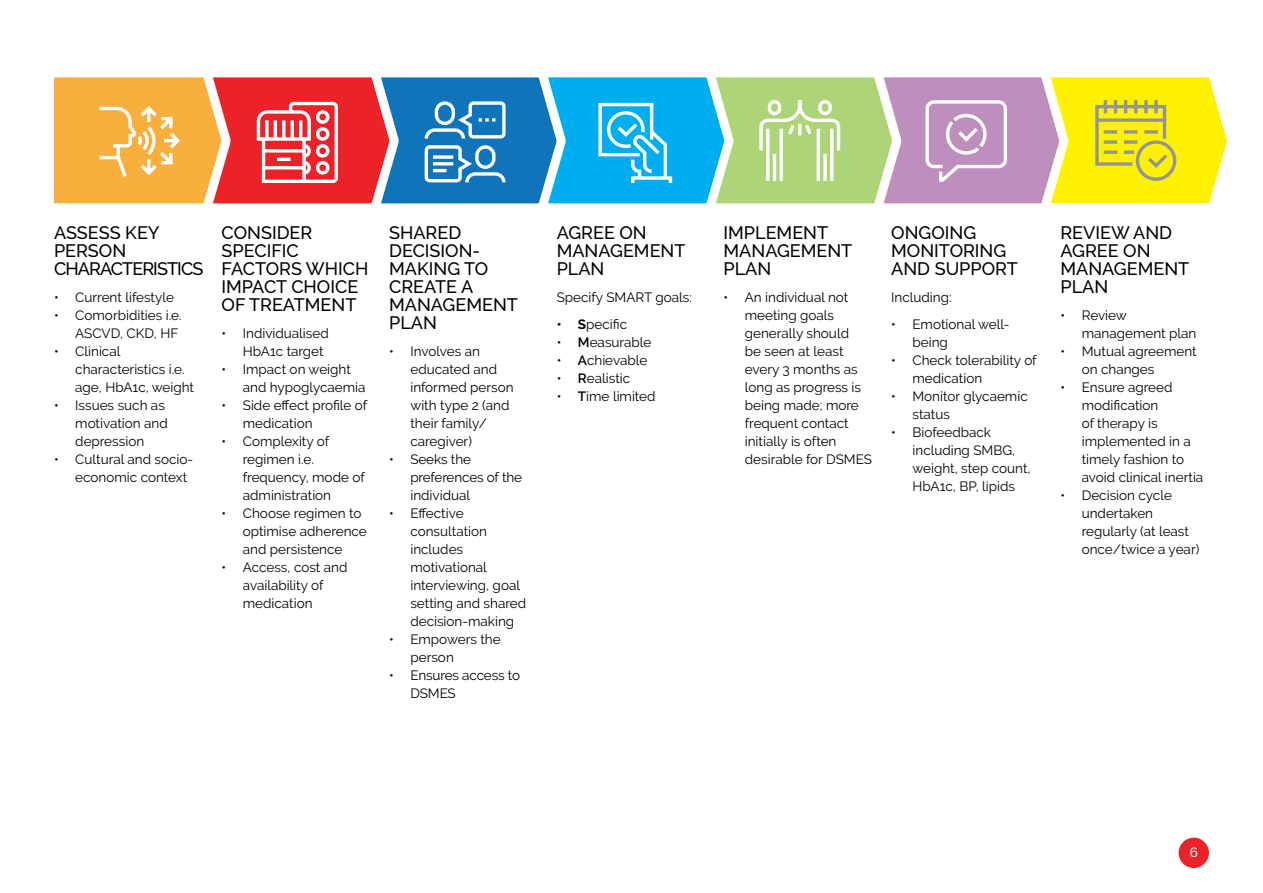
<style>
.page{position:relative;width:1263px;height:893px;background:#fff}
.page>*{position:absolute;margin:0;border:0;box-sizing:border-box;transform-origin:0 0}
.t1{font:500 18px/18px "Raleway";color:#000}
.t2{font:500 18px/18px "Raleway";letter-spacing:-.05em;color:#000}
.t3{font:13.5px/18px "Raleway";color:#000}
.t4{font:500 13.5px "Raleway";color:#fff}
.s1{font-weight:700}
.s2{font-weight:600}
</style>
<div class="page">
<div style="left:1178px;top:838px;width:31px;height:30px;background:#eb2227;border-radius:50%"></div>
<svg style="left:54px;top:77px;width:1173px;height:127px"></svg>
<h1 class="t2" style="left:54px;top:224px;width:151px">ASSESS KEY<br>PERSON<br>CHARACTERISTICS</h1>
<p class="t3" style="left:54px;top:289px;width:122px">• Current lifestyle</p>
<p class="t3" style="left:54px;top:307px;width:129px;text-align:right">• Comorbidities i.e.<br>ASCVD, CKD, HF</p>
<p class="t3" style="left:75px;top:343px;width:120px;text-indent:-21px">• Clinical characteristics i.e. age, HbA1c, weight</p>
<p class="t3" style="left:75px;top:397px;width:94px;text-indent:-21px">• Issues such as motivation and depression</p>
<p class="t3" style="left:75px;top:451px;width:119px;text-indent:-21px">• Cultural and socio&shy;economic context</p>
<h1 class="t1" style="left:222px;top:224px;width:148px">CONSIDER<br>SPECIFIC<br>FACTORS WHICH<br>IMPACT CHOICE<br>OF TREATMENT</h1>
<p class="t3" style="left:243px;top:325px;width:87px;text-indent:-21px">• Individualised<br>HbA1c target</p>
<p class="t3" style="left:243px;top:361px;width:124px;text-indent:-21px">• Impact on weight and hypoglycaemia</p>
<p class="t3" style="left:243px;top:397px;width:126px;text-indent:-21px">• Side effect profile of medication</p>
<p class="t3" style="left:243px;top:433px;width:123px;text-indent:-21px">• Complexity of regimen i.e. frequency, mode of administration</p>
<p class="t3" style="left:243px;top:505px;width:126px;text-indent:-21px">• Choose regimen to optimise adherence and persistence</p>
<p class="t3" style="left:243px;top:559px;width:106px;text-indent:-21px">• Access, cost and availability of medication</p>
<h1 class="t1" style="left:389px;top:224px;width:130px">SHARED<br>DECISION-<br>MAKING TO<br>CREATE A<br>MANAGEMENT<br>PLAN</h1>
<p class="t3" style="left:410px;top:343px;width:105px;text-indent:-21px">• Involves an educated and informed person with type 2 (and their family/ caregiver)</p>
<p class="t3" style="left:410px;top:451px;width:113px;text-indent:-21px">• Seeks the preferences of the individual</p>
<p class="t3" style="left:410px;top:505px;width:117px;text-indent:-21px">• Effective consultation includes motivational interviewing, goal setting and shared decision-making</p>
<p class="t3" style="left:410px;top:631px;width:92px;text-indent:-21px">• Empowers the person</p>
<p class="t3" style="left:410px;top:667px;width:111px;text-indent:-21px">• Ensures access to<br>DSMES</p>
<h1 class="t1" style="left:557px;top:224px;width:130px">AGREE ON<br>MANAGEMENT<br>PLAN</h1>
<p class="t3" style="left:557px;top:289px;width:137px">Specify SMART goals:</p>
<p class="t3" style="left:557px;top:316px;width:72px"><span class="s1">• S</span>pecific</p>
<p class="t3" style="left:557px;top:334px;width:96px">• <span class="s2">M</span>easurable</p>
<p class="t3" style="left:557px;top:352px;width:92px">• <span class="s2">A</span>chievable</p>
<p class="t3" style="left:557px;top:370px;width:75px">• <span class="s2">R</span>ealistic</p>
<p class="t3" style="left:557px;top:388px;width:100px">• <span class="s2">T</span>ime limited</p>
<h1 class="t1" style="left:723px;top:224px;width:130px">IMPLEMENT<br>MANAGEMENT<br>PLAN</h1>
<p class="t3" style="left:745px;top:289px;width:129px;text-indent:-21px">• An individual not meeting goals generally should<br>be seen at least every 3 months as long as progress is being made; more frequent contact initially is often desirable for DSMES</p>
<h1 class="t1" style="left:891px;top:224px;width:128px">ONGOING<br>MONITORING<br>AND SUPPORT</h1>
<p class="t3" style="left:891px;top:289px;width:62px">Including:</p>
<p class="t3" style="left:912px;top:316px;width:98px;text-indent:-21px">• Emotional well&shy;being</p>
<p class="t3" style="left:912px;top:352px;width:126px;text-indent:-21px">• Check tolerability of medication</p>
<p class="t3" style="left:912px;top:388px;width:117px;text-indent:-21px">• Monitor glycaemic status</p>
<p class="t3" style="left:912px;top:424px;width:120px;text-indent:-21px">• Biofeedback including SMBG, weight, step count,<br>HbA1c, BP, lipids</p>
<h1 class="t1" style="left:1060px;top:224px;width:130px">REVIEW AND<br>AGREE ON<br>MANAGEMENT<br>PLAN</h1>
<p class="t3" style="left:1082px;top:307px;width:116px;text-indent:-21px">• Review management plan</p>
<p class="t3" style="left:1082px;top:343px;width:117px;text-indent:-21px">• Mutual agreement on changes</p>
<p class="t3" style="left:1082px;top:379px;width:123px;text-indent:-21px">• Ensure agreed modification<br>of therapy is implemented in a timely fashion to avoid clinical inertia</p>
<p class="t3" style="left:1082px;top:487px;width:119px;text-indent:-21px">• Decision cycle undertaken regularly (at least once/twice a year)</p>
<p class="t4" style="left:1190px;top:844px;width:10px">6</p>
</div>
